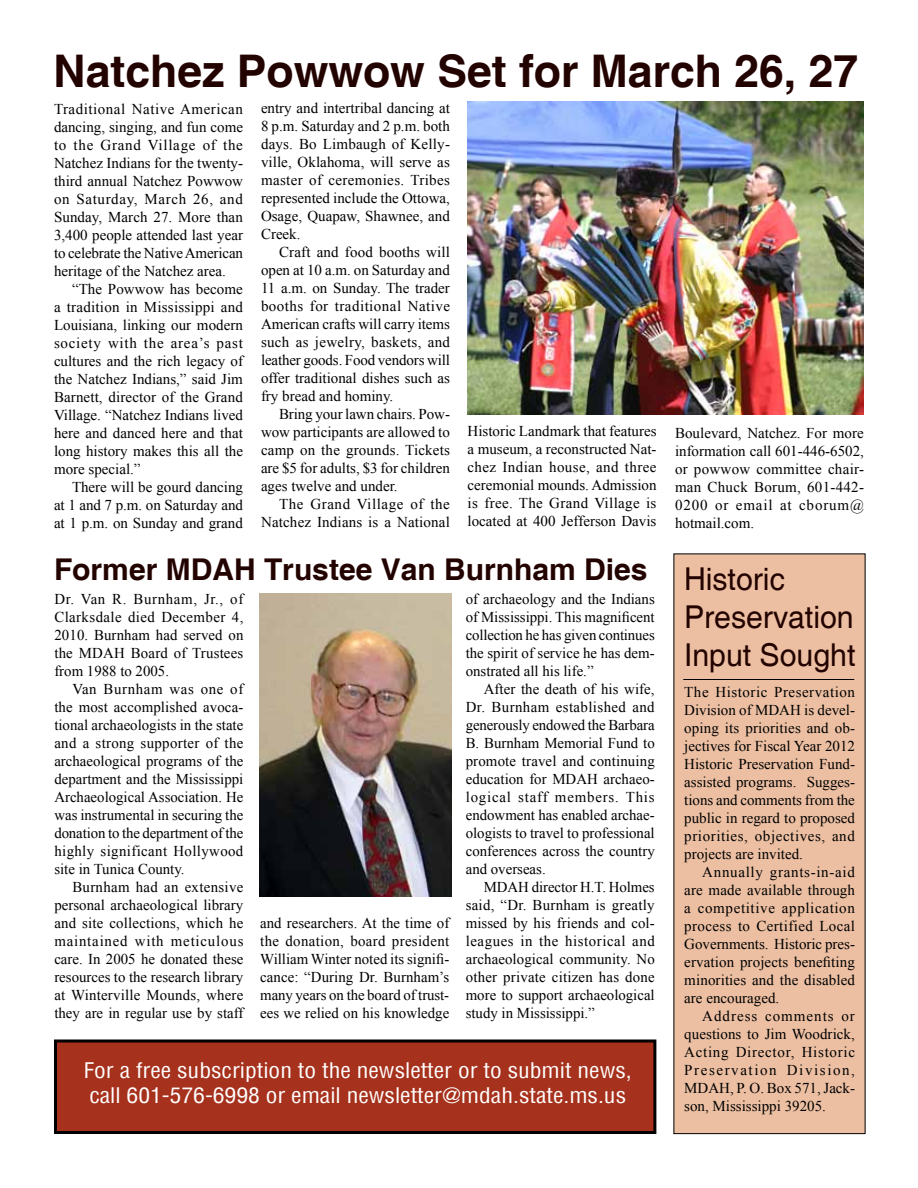
<style>
.page{position:relative;width:918px;height:1188px;background:#fff}
.page>*{position:absolute;margin:0;border:0;box-sizing:border-box;transform-origin:0 0}
.t1{font:700 45px "Helvetica";color:#230300}
.t2{font:31.5px/37.8px "Helvetica";color:#230300;scale:.96 1}
.t3{font:700 30px "Helvetica";color:#230300}
.t4{font:condensed 21px/25.2px "Helvetica";color:#fff;scale:1.12 1}
.t5{font:15px/18px "Times New Roman";color:#000;text-align:justify}
</style>
<div class="page">
<img style="left:260px;top:594px;width:192px;height:303px">
<img style="left:467px;top:101px;width:397px;height:314px">
<div style="left:674px;top:554px;width:191px;height:580px;background:#ecbfa2"></div>
<hr style="left:683px;top:679px;width:171px;height:1px;background:#000">
<div style="left:54px;top:1040px;width:602px;height:94px;background:#a6311c;border:3px solid #000"></div>
<h1 class="t1" style="left:54px;top:43px;width:806px">Natchez Powwow Set for March 26, 27</h1>
<p class="t5" style="left:54px;top:100px;width:191px">Traditional Native American dancing, singing, and fun come to the Grand Village of the Natchez Indians for the twenty&shy;third annual Natchez Powwow on Saturday, March 26, and Sunday, March 27. More than 3,400 people attended last year to celebrate the Native American heritage of the Natchez area.</p>
<p class="t5" style="left:54px;top:280px;width:191px;text-indent:18px">“The Powwow has become a tradition in Mississippi and Louisiana, linking our modern society with the area’s past cultures and the rich legacy of the Natchez Indians,” said Jim Barnett, director of the Grand Village. “Natchez Indians lived here and danced here and that long history makes this all the more special.”</p>
<p class="t5" style="left:54px;top:478px;width:191px;text-indent:18px">There will be gourd dancing at 1 and 7 p.m. on Saturday and at 1 p.m. on Sunday and grand</p>
<p class="t5" style="left:261px;top:99px;width:191px">entry and intertribal dancing at 8 p.m. Saturday and 2 p.m. both days. Bo Limbaugh of Kelly&shy;ville, Oklahoma, will serve as master of ceremonies. Tribes represented include the Ottowa, Osage, Quapaw, Shawnee, and Creek.</p>
<p class="t5" style="left:261px;top:243px;width:191px;text-indent:18px">Craft and food booths will open at 10 a.m. on Saturday and 11 a.m. on Sunday. The trader booths for traditional Native American crafts will carry items such as jewelry, baskets, and leather goods. Food vendors will offer traditional dishes such as fry bread and hominy.</p>
<p class="t5" style="left:261px;top:405px;width:191px;text-indent:18px">Bring your lawn chairs. Pow&shy;wow participants are allowed to camp on the grounds. Tickets are $5 for adults, $3 for children ages twelve and under.</p>
<p class="t5" style="left:261px;top:495px;width:190px;text-align:right">The Grand Village of the<br>Natchez Indians is a National</p>
<p class="t5" style="left:468px;top:422px;width:191px">Historic Landmark that features a museum, a reconstructed Nat&shy;chez Indian house, and three ceremonial mounds. Admission is free. The Grand Village is located at 400 Jefferson Davis</p>
<p class="t5" style="left:675px;top:424px;width:191px">Boulevard, Natchez. For more information call 601-446-6502, or powwow committee chair&shy;man Chuck Borum, 601-442- 0200 or email at cborum@ hotmail.com.</p>
<h2 class="t2" style="left:684px;top:561px;width:180px">Historic<br>Preservation<br>Input Sought</h2>
<p class="t5" style="left:684px;top:683px;width:172px">The Historic Preservation Division of MDAH is devel&shy;oping its priorities and ob&shy;jectives for Fiscal Year 2012<br>Historic Preservation Fund&shy;assisted programs. Sugges&shy;tions and comments from the public in regard to proposed priorities, objectives, and projects are invited.</p>
<p class="t5" style="left:684px;top:863px;width:172px;text-indent:18px">Annually grants-in-aid are made available through a competitive application process to Certified Local Governments. Historic pres&shy;ervation projects benefiting minorities and the disabled are encouraged.</p>
<p class="t5" style="left:684px;top:1007px;width:172px;text-indent:18px">Address comments or questions to Jim Woodrick, Acting Director, Historic Preservation Division, MDAH, P. O. Box 571, Jack&shy;son, Mississippi 39205.</p>
<h3 class="t3" style="left:54px;top:551px;width:595px">Former MDAH Trustee Van Burnham Dies</h3>
<p class="t5" style="left:54px;top:590px;width:191px">Dr. Van R. Burnham, Jr., of Clarksdale died December 4, 2010. Burnham had served on the MDAH Board of Trustees from 1988 to 2005.</p>
<p class="t5" style="left:54px;top:680px;width:191px;text-indent:18px">Van Burnham was one of the most accomplished avoca&shy;tional archaeologists in the state and a strong supporter of the archaeological programs of the department and the Mississippi Archaeological Association. He was instrumental in securing the donation to the department of the highly significant Hollywood site in Tunica County.</p>
<p class="t5" style="left:54px;top:878px;width:191px;text-indent:18px">Burnham had an extensive personal archaeological library and site collections, which he maintained with meticulous care. In 2005 he donated these resources to the research library at Winterville Mounds, where they are in regular use by staff</p>
<p class="t5" style="left:466px;top:590px;width:191px">of archaeology and the Indians of Mississippi. This magnificent collection he has given continues the spirit of service he has dem&shy;onstrated all his life.”</p>
<p class="t5" style="left:466px;top:680px;width:191px;text-indent:18px">After the death of his wife, Dr. Burnham established and generously endowed the Barbara B. Burnham Memorial Fund to promote travel and continuing education for MDAH archaeo&shy;logical staff members. This endowment has enabled archae&shy;ologists to travel to professional conferences across the country and overseas.</p>
<p class="t5" style="left:466px;top:878px;width:191px;text-indent:18px">MDAH director H.T. Holmes said, “Dr. Burnham is greatly missed by his friends and col&shy;leagues in the historical and archaeological community. No other private citizen has done more to support archaeological study in Mississippi.”</p>
<p class="t5" style="left:260px;top:914px;width:191px">and researchers. At the time of the donation, board president William Winter noted its signifi&shy;cance: “During Dr. Burnham’s many years on the board of trust&shy;ees we relied on his knowledge</p>
<h3 class="t4" style="left:84px;top:1057px;width:491px">For a free subscription to the newsletter or to submit news, call 601-576-6998 or email newsletter@mdah.state.ms.us</h3>
</div>
